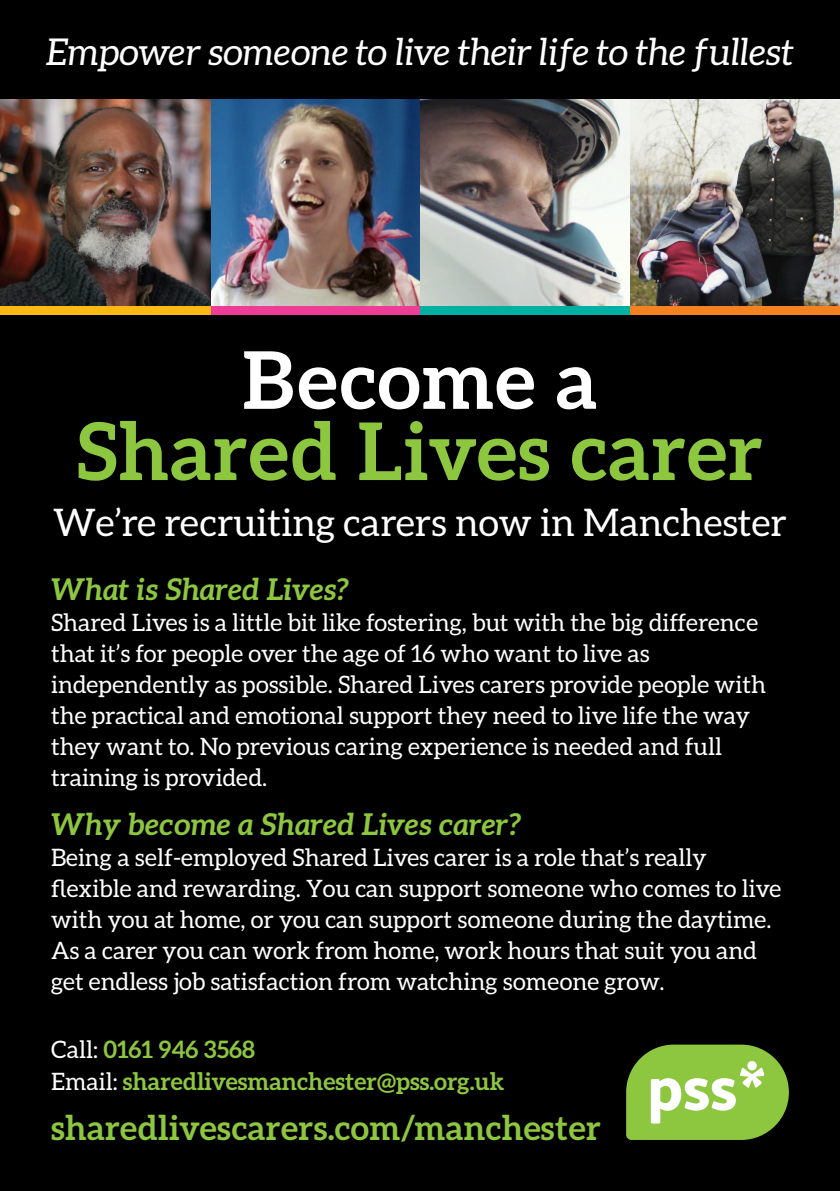
<style>
.page{position:relative;width:840px;height:1191px;background:#fff}
.page>*{position:absolute;margin:0;border:0;box-sizing:border-box;transform-origin:0 0}
.t1{font:700 79.6px "Aleo";letter-spacing:.015em;color:#8dc63f}
.t2{font:700 79.6px "Aleo";letter-spacing:.015em;color:#fff}
.t3{font:38px "Aleo";color:#fff}
.t4{font:italic 37px "Aleo";color:#fff}
.t5{font:700 34px "Aleo";letter-spacing:.01em;color:#8dc63f}
.t6{font:italic 700 30px "Aleo";color:#8dc63f}
.t7{font:24px/31px "Aleo";color:#fff}
.t8{font:700 24px "Aleo";color:#8dc63f}
.s1{font-weight:400;color:#fff}
</style>
<div class="page">
<div style="left:0;top:0;width:839px;height:1191px;background:#000"></div>
<img style="left:0;top:99px;width:839px;height:207px">
<div style="left:629px;top:306px;width:210px;height:9px;background:#f58220"></div>
<div style="left:210px;top:306px;width:210px;height:9px;background:#ee3d96"></div>
<div style="left:420px;top:306px;width:209px;height:9px;background:#00b1a1"></div>
<div style="left:0;top:306px;width:210px;height:9px;background:#fdb913"></div>
<svg style="left:626px;top:1044px;width:162px;height:96px;background:#8fba53"></svg>
<div style="left:747px;top:1061px;width:9px;height:9px;background:#fff;border-radius:50%"></div>
<p class="t4" style="left:46px;top:31px;width:748px">Empower someone to live their life to the fullest</p>
<p class="t2" style="left:242px;top:334px;width:356px">Become a</p>
<p class="t1" style="left:77px;top:405px;width:686px">Shared Lives carer</p>
<p class="t3" style="left:53px;top:501px;width:735px">We’re recruiting carers now in Manchester</p>
<p class="t6" style="left:51px;top:571px;width:299px">What is Shared Lives?</p>
<p class="t7" style="left:51px;top:606px;width:716px">Shared Lives is a little bit like fostering, but with the big difference that it’s for people over the age of 16 who want to live as independently as possible. Shared Lives carers provide people with the practical and emotional support they need to live life the way they want to. No previous caring experience is needed and full training is provided.</p>
<p class="t6" style="left:51px;top:806px;width:471px">Why become a Shared Lives carer?</p>
<p class="t7" style="left:51px;top:841px;width:731px">Being a self-employed Shared Lives carer is a role that’s really flexible and rewarding. You can support someone who comes to live with you at home, or you can support someone during the daytime.<br>As a carer you can work from home, work hours that suit you and get endless job satisfaction from watching someone grow.</p>
<p class="t8" style="left:51px;top:1035px;width:205px"><span class="s1">Call:</span> 0161 946 3568</p>
<p class="t8" style="left:51px;top:1067px;width:454px"><span class="s1">Email:</span> sharedlivesmanchester@pss.org.uk</p>
<p class="t5" style="left:51px;top:1108px;width:551px">sharedlivescarers.com/manchester</p>
</div>
